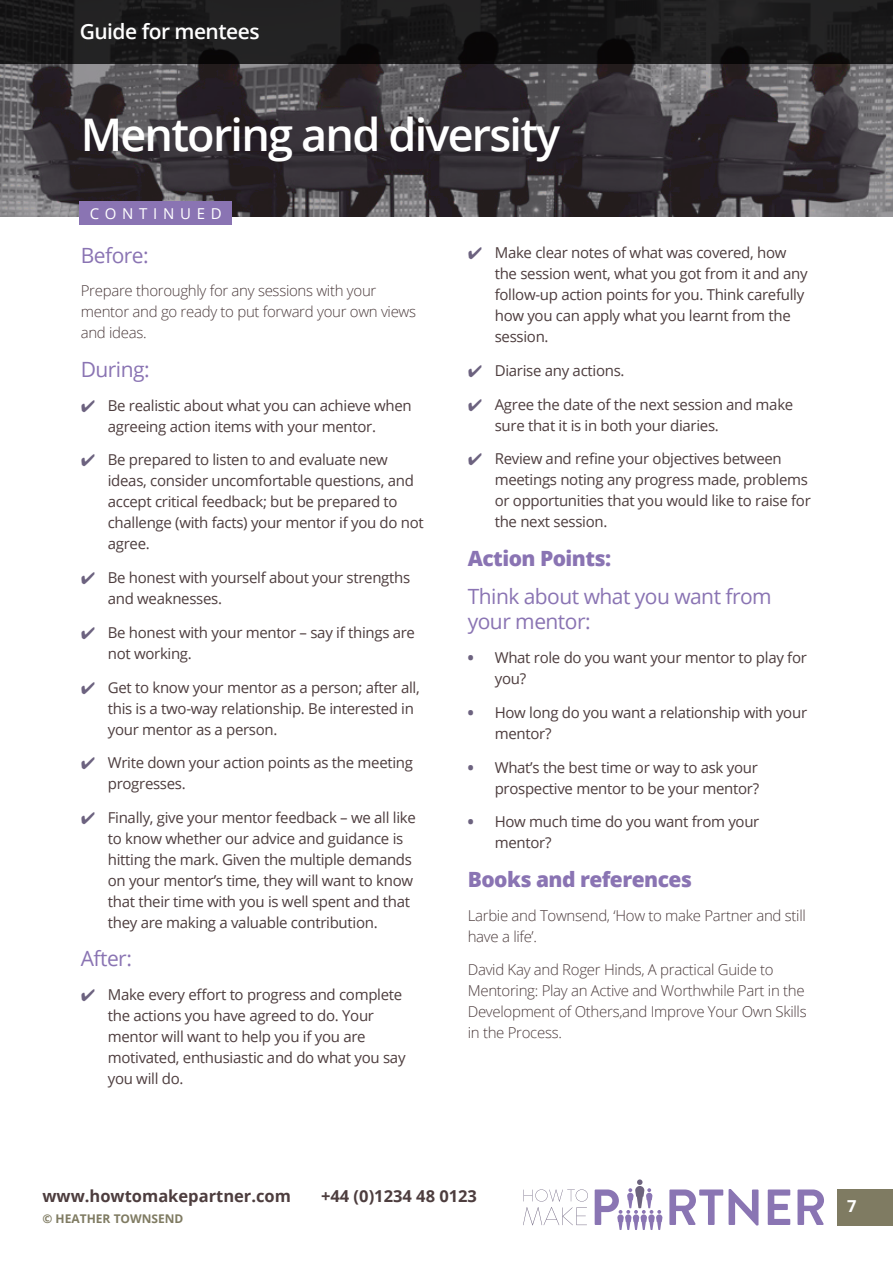
<style>
.page{position:relative;width:893px;height:1263px;background:#fff}
.page>*{position:absolute;margin:0;border:0;box-sizing:border-box;transform-origin:0 0}
.t1{font:600 45px "Open Sans";letter-spacing:-.04em;color:#fff}
.t2{font:21px/25.5px "Open Sans";letter-spacing:-.025em;color:#8a74b3}
.t3{font:800 21px "Open Sans";letter-spacing:-.025em;color:#8a74b3}
.t4{font:600 21px "Open Sans";letter-spacing:-.025em;color:#fff}
.t5{font:700 16.5px "Open Sans";color:#4d3d3e}
.t6{font:700 16.5px "Open Sans";color:#fff}
.t7{font:15px/21px "Open Sans";letter-spacing:-.02em;color:#4d3d3e}
.t8{font:300 15px/21px "Open Sans";letter-spacing:-.02em;color:#4d3d3e}
.t9{font:15px "Open Sans";letter-spacing:.38em;color:#fff}
.t10{font:700 12px "Open Sans";color:#7f7b62}
.s1{font-weight:800;color:#6c627f}
</style>
<div class="page">
<svg style="left:1px;top:63px;width:892px;height:154px;background:#433f43"></svg>
<hr style="left:0;top:0;width:1px;height:217px;background:#4d3d3e">
<svg style="left:1px;top:0;width:892px;height:63px;background:#1a1a1a"></svg>
<hr style="left:0;top:0;width:1px;height:63px;background:#000">
<svg style="left:669px;top:1189px;width:54px;height:36px"></svg>
<svg style="left:729px;top:1189px;width:29px;height:36px"></svg>
<svg style="left:768px;top:1189px;width:22px;height:36px"></svg>
<svg style="left:797px;top:1189px;width:27px;height:36px"></svg>
<svg style="left:595px;top:1179px;width:67px;height:51px"></svg>
<svg style="left:523px;top:1189px;width:65px;height:36px"></svg>
<div style="left:838px;top:1189px;width:55px;height:37px;background:#7f7b62"></div>
<div style="left:80px;top:202px;width:152px;height:23px;background:#8a74b3"></div>
<h2 class="t4" style="left:80px;top:17px;width:181px">Guide for mentees</h2>
<h1 class="t1" style="left:81px;top:104px;width:481px">Mentoring and diversity</h1>
<p class="t9" style="left:90px;top:203px;width:134px">CONTINUED</p>
<h2 class="t2" style="left:81px;top:242px;width:69px">Before:</h2>
<p class="t8" style="left:81px;top:280px;width:337px">Prepare thoroughly for any sessions with your mentor and go ready to put forward your own views and ideas.</p>
<h2 class="t2" style="left:81px;top:356px;width:70px">During:</h2>
<p class="t7" style="left:108px;top:394px;width:305px">Be realistic about what you can achieve when agreeing action items with your mentor.</p>
<p class="t7" style="left:108px;top:449px;width:318px">Be prepared to listen to and evaluate new ideas, consider uncomfortable questions, and accept critical feedback; but be prepared to challenge (with facts) your mentor if you do not agree.</p>
<p class="t7" style="left:108px;top:567px;width:304px">Be honest with yourself about your strengths and weaknesses.</p>
<p class="t7" style="left:108px;top:621px;width:309px">Be honest with your mentor – say if things are not working.</p>
<p class="t7" style="left:108px;top:676px;width:313px">Get to know your mentor as a person; after all, this is a two-way relationship. Be interested in your mentor as a person.</p>
<p class="t7" style="left:108px;top:752px;width:307px">Write down your action points as the meeting progresses.</p>
<p class="t7" style="left:108px;top:807px;width:310px">Finally, give your mentor feedback – we all like to know whether our advice and guidance is hitting the mark. Given the multiple demands on your mentor’s time, they will want to know that their time with you is well spent and that they are making a valuable contribution.</p>
<h2 class="t2" style="left:81px;top:945px;width:53px">After:</h2>
<p class="t7" style="left:108px;top:984px;width:299px">Make every effort to progress and complete the actions you have agreed to do. Your mentor will want to help you if you are motivated, enthusiastic and do what you say you will do.</p>
<p class="t7" style="left:495px;top:242px;width:314px">Make clear notes of what was covered, how the session went, what you got from it and any follow-up action points for you. Think carefully how you can apply what you learnt from the session.</p>
<p class="t7" style="left:495px;top:360px;width:131px">Diarise any actions.</p>
<p class="t7" style="left:495px;top:393px;width:300px">Agree the date of the next session and make sure that it is in both your diaries.</p>
<p class="t7" style="left:495px;top:448px;width:318px">Review and refine your objectives between meetings noting any progress made, problems or opportunities that you would like to raise for the next session.</p>
<h2 class="t3" style="left:468px;top:542px;width:145px">Action Points:</h2>
<h2 class="t2" style="left:468px;top:583px;width:306px">Think about what you want from your mentor:</h2>
<p class="t7" style="left:495px;top:647px;width:314px;text-indent:-27px"><span class="s1">•</span> What role do you want your mentor to play for you?</p>
<p class="t7" style="left:495px;top:702px;width:314px;text-indent:-27px"><span class="s1">•</span> How long do you want a relationship with your mentor?</p>
<p class="t7" style="left:468px;top:756px;width:293px;text-align:right"><span class="s1">•</span> What’s the best time or way to ask your prospective mentor to be your mentor?</p>
<p class="t7" style="left:495px;top:811px;width:266px;text-indent:-27px"><span class="s1">•</span> How much time do you want from your mentor?</p>
<h2 class="t3" style="left:468px;top:863px;width:226px">Books and references</h2>
<p class="t8" style="left:468px;top:904px;width:340px">Larbie and Townsend, ‘How to make Partner and still have a life’.</p>
<p class="t8" style="left:468px;top:959px;width:340px">David Kay and Roger Hinds, A practical Guide to Mentoring: Play an Active and Worthwhile Part in the Development of Others,and Improve Your Own Skills in the Process.</p>
<p class="t5" style="left:43px;top:1184px;width:250px">www.howtomakepartner.com</p>
<p class="t5" style="left:321px;top:1184px;width:157px">+44 (0)1234 48 0123</p>
<p class="t10" style="left:43px;top:1210px;width:142px">© HEATHER TOWNSEND</p>
<p class="t6" style="left:847px;top:1194px;width:11px">7</p>
</div>
